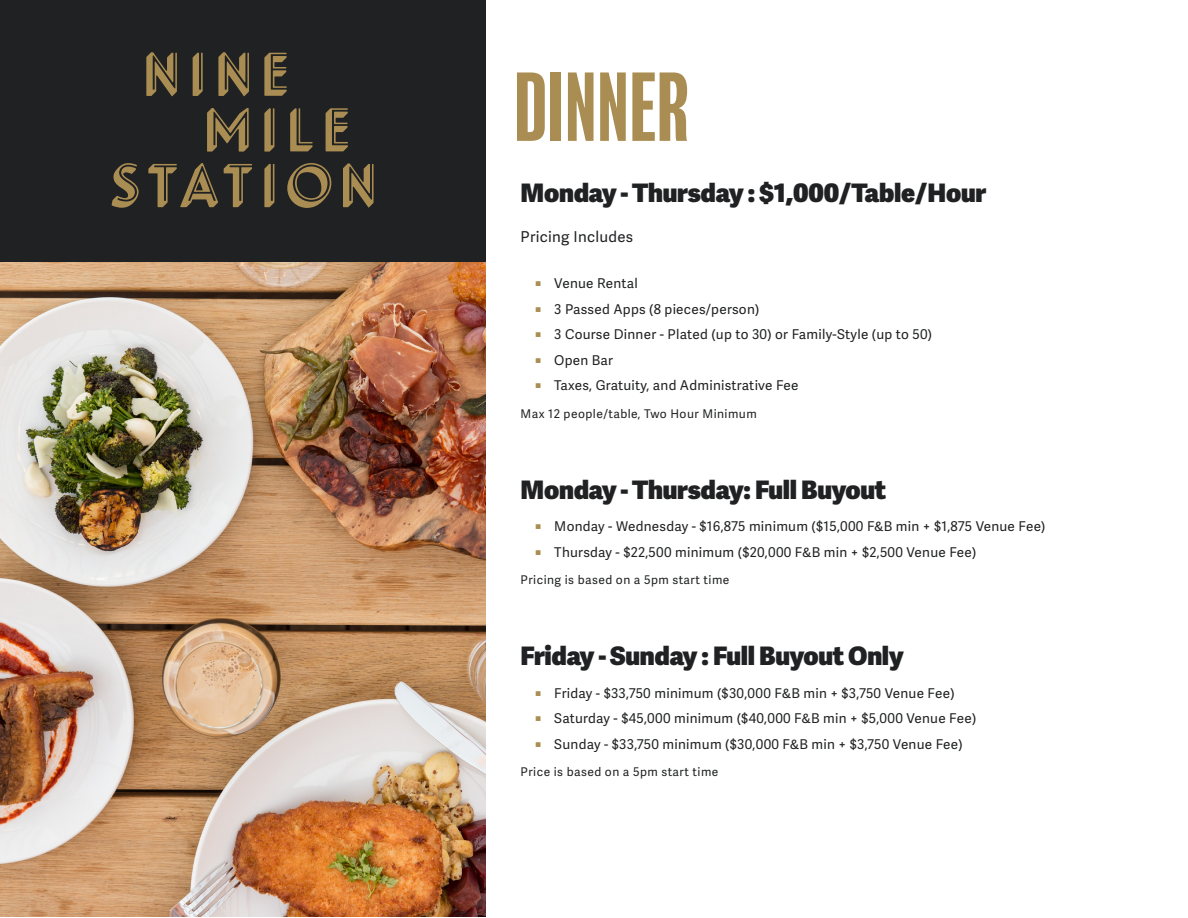
<style>
.page{position:relative;width:1188px;height:918px;background:#fff}
.page>*{position:absolute;margin:0;border:0;box-sizing:border-box;transform-origin:0 0}
.Heading____XL{font:condensed 90px "Balboa";letter-spacing:.01em;color:#aa8d52;scale:.95 1}
.Paragraph____Medium{font:800 25.5px "Adelle Sans";letter-spacing:-.01em;color:#202122}
.Heading__-_Small{font:800 25.5px "Adelle Sans";letter-spacing:-.01em;color:#202122}
.Heading__-_Small-2{font:15px "Adelle Sans";letter-spacing:.02em;color:#202122}
.t1{font:13.5px "Adelle Sans";letter-spacing:.02em;color:#202122}
.Paragraph__-_Small{font:12px "Adelle Sans";letter-spacing:.04em;color:#202122}
.s1{color:#aa8d52}
</style>
<div class="page">
<img style="left:0;top:261px;width:486px;height:656px">
<div style="left:0;top:0;width:486px;height:261px;background:#202122"></div>
<svg style="left:112px;top:52px;width:262px;height:156px"></svg>
<p class="Heading____XL" style="left:514px;top:61px;width:185px">DINNER</p>
<p class="Heading__-_Small" style="left:521px;top:176px;width:467px">Monday - Thursday : $1,000/Table/Hour</p>
<p class="Heading__-_Small-2" style="left:521px;top:228px;width:114px">Pricing Includes</p>
<p class="t1" style="left:534px;top:275px;width:105px"><span class="s1">◼</span> Venue Rental</p>
<p class="t1" style="left:534px;top:301px;width:227px"><span class="s1">◼</span> 3 Passed Apps (8 pieces/person)</p>
<p class="t1" style="left:534px;top:326px;width:400px"><span class="s1">◼</span> 3 Course Dinner - Plated (up to 30) or Family-Style (up to 50)</p>
<p class="t1" style="left:534px;top:352px;width:81px"><span class="s1">◼</span> Open Bar</p>
<p class="t1" style="left:534px;top:377px;width:266px"><span class="s1">◼</span> Taxes, Gratuity, and Administrative Fee</p>
<p class="Paragraph__-_Small" style="left:521px;top:407px;width:238px">Max 12 people/table, Two Hour Minimum</p>
<p class="Paragraph____Medium" style="left:521px;top:473px;width:367px">Monday - Thursday: Full Buyout</p>
<p class="t1" style="left:534px;top:518px;width:513px"><span class="s1">◼</span> Monday - Wednesday - $16,875 minimum ($15,000 F&amp;B min + $1,875 Venue Fee)</p>
<p class="t1" style="left:534px;top:544px;width:444px"><span class="s1">◼</span> Thursday - $22,500 minimum ($20,000 F&amp;B min + $2,500 Venue Fee)</p>
<p class="Paragraph__-_Small" style="left:521px;top:573px;width:210px">Pricing is based on a 5pm start time</p>
<p class="Paragraph____Medium" style="left:521px;top:640px;width:384px">Friday - Sunday : Full Buyout Only</p>
<p class="t1" style="left:534px;top:685px;width:422px"><span class="s1">◼</span> Friday - $33,750 minimum ($30,000 F&amp;B min + $3,750 Venue Fee)</p>
<p class="t1" style="left:534px;top:710px;width:444px"><span class="s1">◼</span> Saturday - $45,000 minimum ($40,000 F&amp;B min + $5,000 Venue Fee)</p>
<p class="t1" style="left:534px;top:736px;width:430px"><span class="s1">◼</span> Sunday - $33,750 minimum ($30,000 F&amp;B min + $3,750 Venue Fee)</p>
<p class="Paragraph__-_Small" style="left:521px;top:765px;width:199px">Price is based on a 5pm start time</p>
</div>
